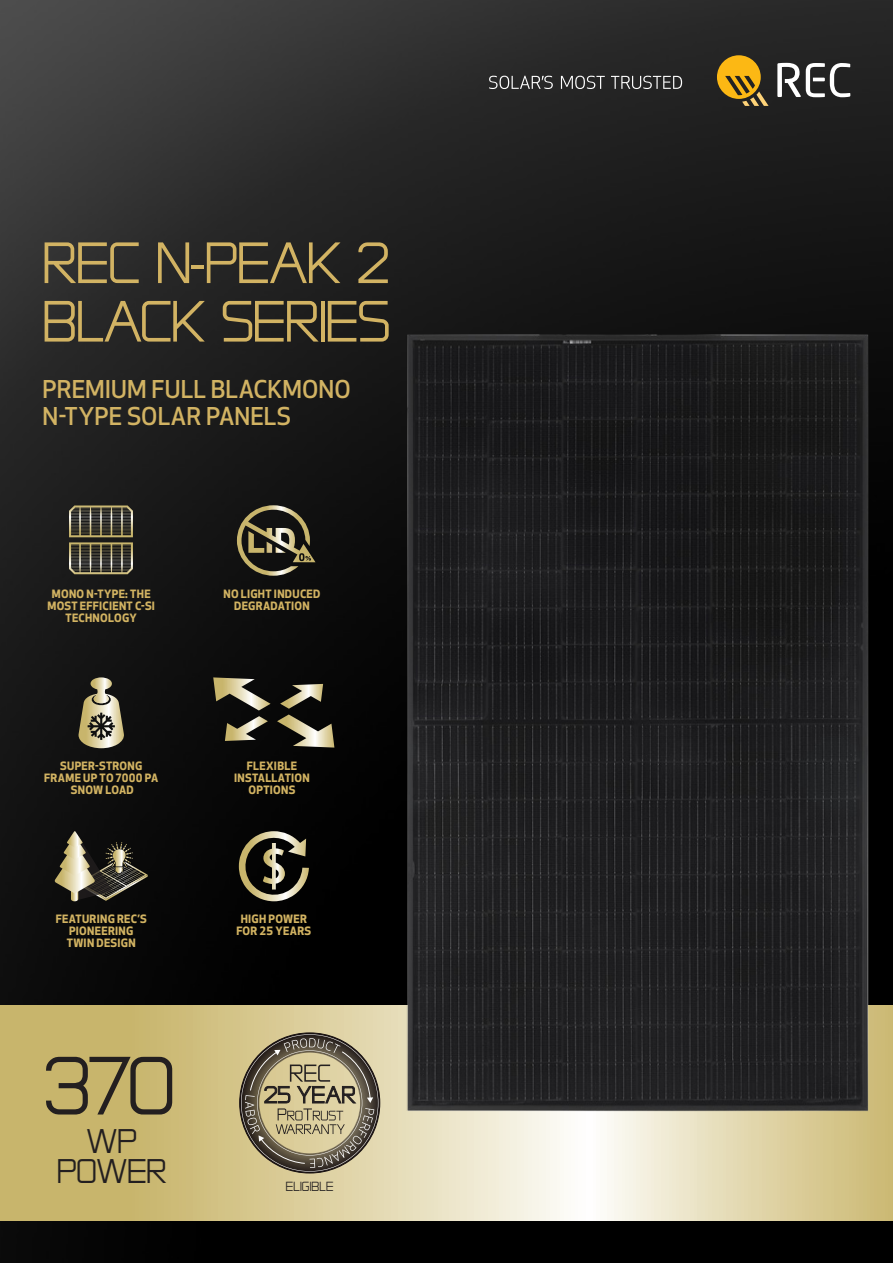
<style>
.page{position:relative;width:893px;height:1263px;background:#fff}
.page>*{position:absolute;margin:0;border:0;box-sizing:border-box;transform-origin:0 0}
.t1{font:97.95px "REC Tech 2011";color:#231f20}
.t2{font:69px "REC Tech 2011";letter-spacing:-.01em;color:#d2b363}
.front_body{font:40.65px/30px "REC Tech 2011";color:#231f20;text-align:center}
.Subheading{font:500 24px/27px "Apex New";letter-spacing:.005em;color:#d2b363}
.Body_Text{font:15.75px "REC Tech 2011";letter-spacing:.005em;color:#231f20}
.Body_Text-2{font:700 11.25px/12px "Apex New";letter-spacing:.025em;color:#d2b362;text-align:center}
</style>
<div class="page">
<img style="left:0;top:0;width:893px;height:1263px">
<svg style="left:0;top:1006px;width:893px;height:214px;background:#d0c082"></svg>
<svg style="left:717px;top:55px;width:52px;height:51px;background:#94721f"></svg>
<svg style="left:777px;top:63px;width:73px;height:34px"></svg>
<svg style="left:489px;top:76px;width:64px;height:13px"></svg>
<svg style="left:561px;top:76px;width:44px;height:13px"></svg>
<svg style="left:611px;top:76px;width:71px;height:13px"></svg>
<svg style="left:225px;top:716px;width:43px;height:25px"></svg>
<svg style="left:277px;top:684px;width:47px;height:64px;background:#5e5a4b"></svg>
<svg style="left:213px;top:677px;width:58px;height:33px;background:#6c6753"></svg>
<svg style="left:79px;top:677px;width:45px;height:71px;background:#8a846a"></svg>
<svg style="left:55px;top:831px;width:93px;height:70px;background:#4f4c3f"></svg>
<svg style="left:237px;top:505px;width:78px;height:71px;background:#4c4735"></svg>
<svg style="left:69px;top:505px;width:64px;height:69px;background:#5a5645"></svg>
<svg style="left:239px;top:831px;width:70px;height:70px;background:#534e3d"></svg>
<svg style="left:239px;top:1032px;width:85px;height:142px;background:#9d9170"></svg>
<img style="left:324px;top:254px;width:569px;height:946px">
<p class="t2" style="left:43px;top:231px;width:348px">REC N-PEAK 2</p>
<p class="t2" style="left:43px;top:289px;width:349px">BLACK SERIES</p>
<p class="Subheading" style="left:43px;top:375px;width:310px">PREMIUM FULL BLACKMONO<br>N-TYPE SOLAR PANELS</p>
<p class="Body_Text-2" style="left:47px;top:587px;width:109px">MONO N-TYPE: THE<br>MOST EFFICIENT C-SI<br>TECHNOLOGY</p>
<p class="Body_Text-2" style="left:223px;top:587px;width:99px">NO LIGHT INDUCED<br>DEGRADATION</p>
<p class="Body_Text-2" style="left:44px;top:759px;width:116px">SUPER-STRONG<br>FRAME UP TO 7000 PA<br>SNOW LOAD</p>
<p class="Body_Text-2" style="left:56px;top:913px;width:93px">FEATURING REC’S<br>PIONEERING<br>TWIN DESIGN</p>
<p class="t1" style="left:44px;top:1040px;width:133px">370</p>
<p class="front_body" style="left:57px;top:1124px;width:111px">WP<br>POWER</p>
<p class="Body_Text-2" style="left:234px;top:759px;width:77px">FLEXIBLE<br>INSTALLATION<br>OPTIONS</p>
<p class="Body_Text-2" style="left:236px;top:913px;width:76px">HIGH POWER<br>FOR 25 YEARS</p>
<p class="Body_Text" style="left:286px;top:1179px;width:49px">ELIGIBLE</p>
</div>
